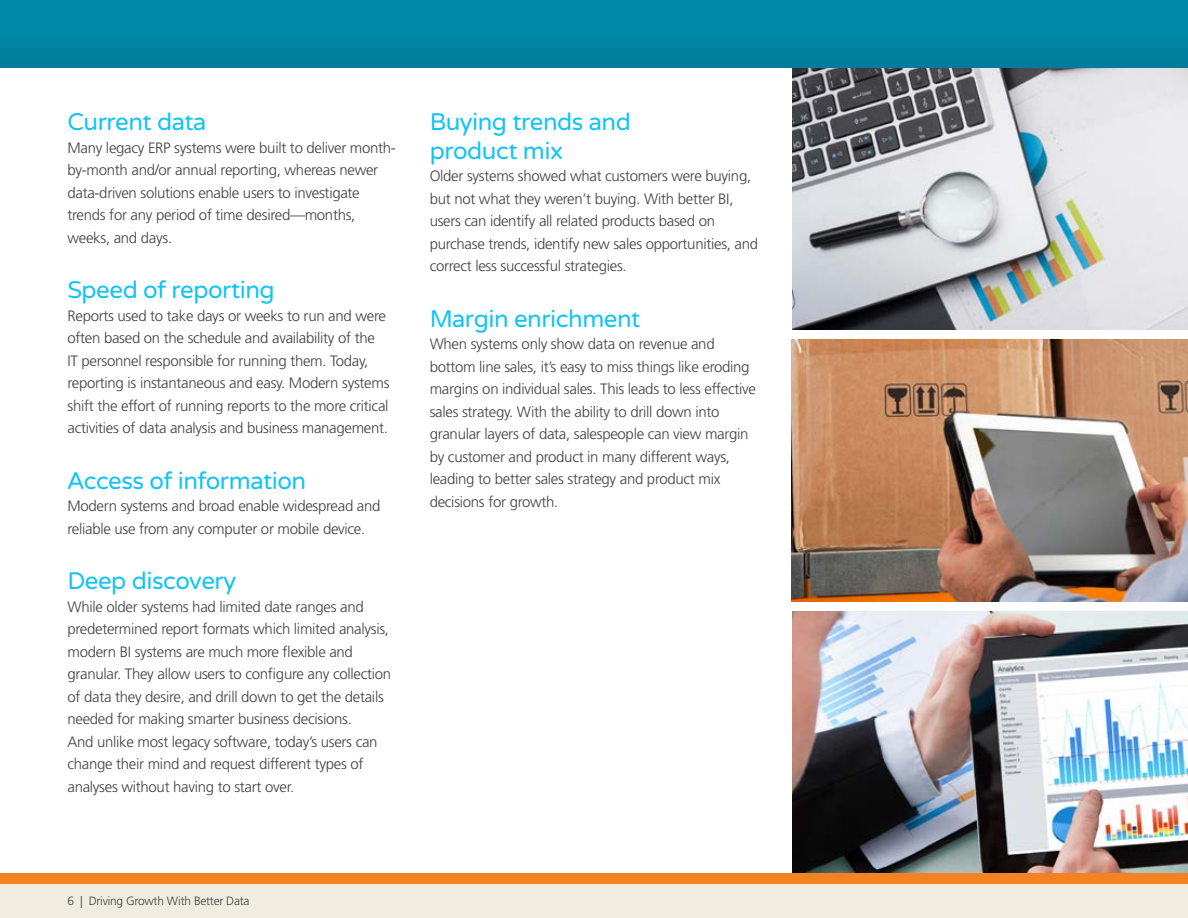
<style>
.page{position:relative;width:1188px;height:918px;background:#fff}
.page>*{position:absolute;margin:0;border:0;box-sizing:border-box;transform-origin:0 0}
.Subhead_A_16_19{font:24px/28.5px "Varela Round";letter-spacing:-.02em;color:#12c3f4}
.Text_10_15{font:300 15px/22.5px "Frutiger LT Std";letter-spacing:-.02em;color:#414042}
.t1{font:300 12px "Frutiger LT Std";letter-spacing:-.02em;color:#414042}
</style>
<div class="page">
<div style="left:0;top:884px;width:1188px;height:34px;background:#f0ede0"></div>
<img style="left:793px;top:68px;width:395px;height:261px">
<img style="left:793px;top:612px;width:395px;height:262px">
<img style="left:792px;top:340px;width:396px;height:261px">
<img style="left:0;top:0;width:1188px;height:68px">
<div style="left:0;top:874px;width:1188px;height:10px;background:#f58220"></div>
<p class="Subhead_A_16_19" style="left:68px;top:108px;width:140px">Current data</p>
<p class="Text_10_15" style="left:68px;top:136px;width:330px">Many legacy ERP systems were built to deliver month&shy;by-month and/or annual reporting, whereas newer data-driven solutions enable users to investigate trends for any period of time desired—months, weeks, and days.</p>
<p class="Subhead_A_16_19" style="left:68px;top:276px;width:209px">Speed of reporting</p>
<p class="Text_10_15" style="left:68px;top:304px;width:324px">Reports used to take days or weeks to run and were often based on the schedule and availability of the<br>IT personnel responsible for running them. Today, reporting is instantaneous and easy. Modern systems shift the effort of running reports to the more critical activities of data analysis and business management.</p>
<p class="Subhead_A_16_19" style="left:68px;top:467px;width:240px">Access of information</p>
<p class="Text_10_15" style="left:68px;top:495px;width:314px">Modern systems and broad enable widespread and reliable use from any computer or mobile device.</p>
<p class="Subhead_A_16_19" style="left:68px;top:567px;width:170px">Deep discovery</p>
<p class="Text_10_15" style="left:68px;top:595px;width:325px">While older systems had limited date ranges and predetermined report formats which limited analysis, modern BI systems are much more flexible and granular. They allow users to configure any collection of data they desire, and drill down to get the details needed for making smarter business decisions.<br>And unlike most legacy software, today’s users can change their mind and request different types of analyses without having to start over.</p>
<p class="Subhead_A_16_19" style="left:430px;top:108px;width:203px">Buying trends and product mix</p>
<p class="Text_10_15" style="left:430px;top:165px;width:330px">Older systems showed what customers were buying, but not what they weren’t buying. With better BI, users can identify all related products based on purchase trends, identify new sales opportunities, and correct less successful strategies.</p>
<p class="Subhead_A_16_19" style="left:430px;top:305px;width:212px">Margin enrichment</p>
<p class="Text_10_15" style="left:430px;top:333px;width:328px">When systems only show data on revenue and bottom line sales, it’s easy to miss things like eroding margins on individual sales. This leads to less effective sales strategy. With the ability to drill down into granular layers of data, salespeople can view margin by customer and product in many different ways, leading to better sales strategy and product mix decisions for growth.</p>
<p class="t1" style="left:68px;top:894px;width:184px">6 | Driving Growth With Better Data</p>
</div>
